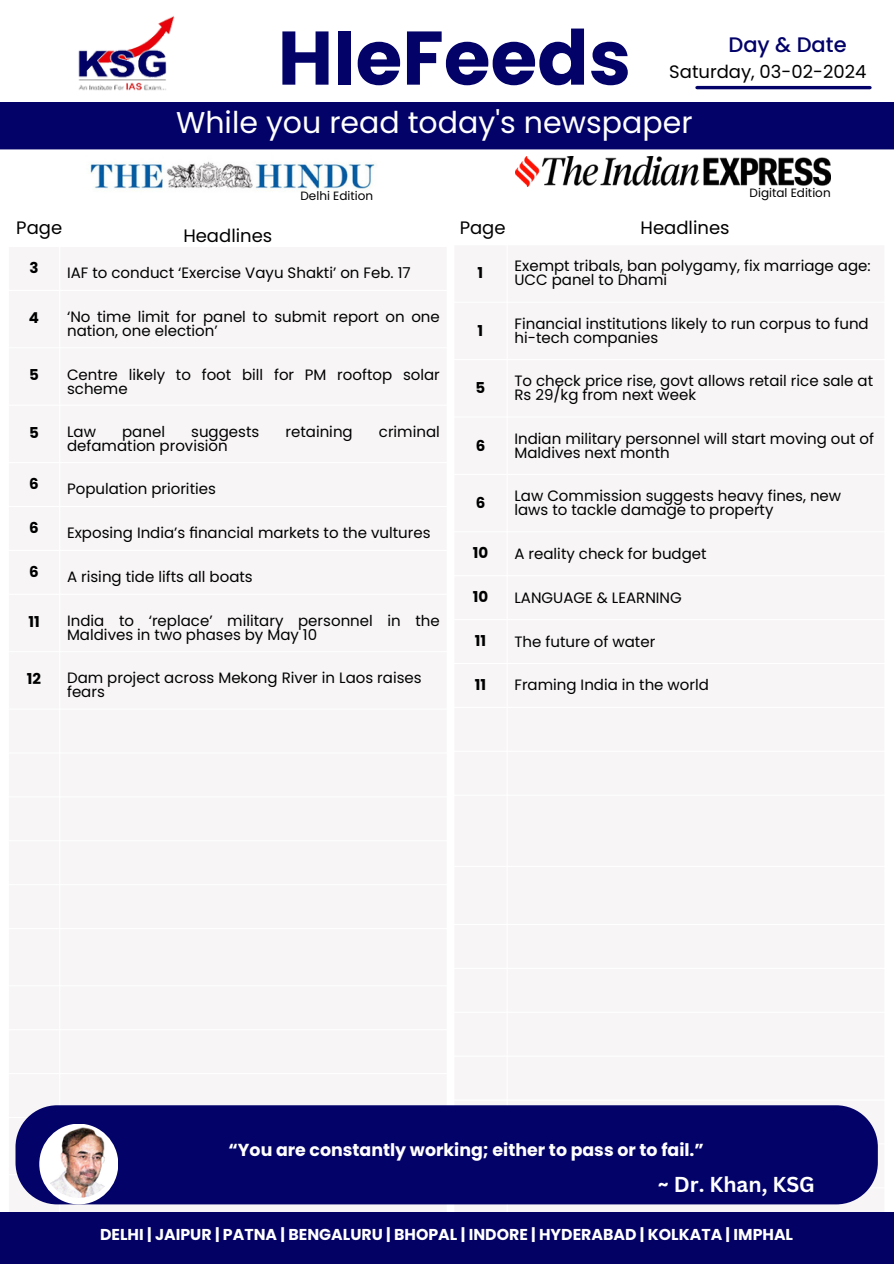
<style>
.page{position:relative;width:894px;height:1264px;background:#fff}
.page>*{position:absolute;margin:0;border:0;box-sizing:border-box;transform-origin:0 0}
.t1{font:700 75.75px "Poppins";color:#030268}
.t2{font:30px "Poppins";color:#fff}
.t3{font:700 21px "Canva Sans";color:#fff}
.t4{font:500 21px "Poppins";color:#030268}
.t5{font:18px "Poppins";color:#000}
.t6{font:700 17.4px "Poppins";color:#fff}
.t7{font:700 15.75px "Poppins";color:#fff}
.t8{font:15px/14px "Poppins";color:#000}
.t9{font:700 15px "Poppins";color:#000}
.t10{font:12px "Poppins";color:#000}
</style>
<div class="page">
<img style="left:515px;top:156px;width:315px;height:30px">
<div style="left:15px;top:1105px;width:862px;height:99px;background:#030268"></div>
<div style="left:39px;top:1123px;width:79px;height:81px;background:#fff;border-radius:50%"></div>
<img style="left:43px;top:1126px;width:71px;height:71px;border-radius:50%">
<img style="left:78px;top:16px;width:97px;height:75px">
<div style="left:0;top:102px;width:893px;height:47px;background:#030268"></div>
<hr style="left:696px;top:86px;width:173px;height:3px;background:#030268">
<img style="left:89px;top:161px;width:286px;height:30px">
<div style="left:0;top:1211px;width:893px;height:52px;background:#030163"></div>
<p class="t1" style="left:277px;top:5px;width:355px">HIeFeeds</p>
<p class="t2" style="left:176px;top:101px;width:518px">While you read today's newspaper</p>
<p class="t4" style="left:728px;top:30px;width:120px">Day &amp; Date</p>
<p class="t5" style="left:669px;top:59px;width:198px">Saturday, 03-02-2024</p>
<p class="t10" style="left:300px;top:188px;width:74px">Delhi Edition</p>
<p class="t5" style="left:16px;top:215px;width:47px">Page</p>
<p class="t5" style="left:459px;top:215px;width:47px">Page</p>
<p class="t5" style="left:640px;top:215px;width:90px">Headlines</p>
<p class="t5" style="left:183px;top:223px;width:90px">Headlines</p>
<h4 class="t10" style="left:749px;top:184px;width:83px">Digital Edition</h4>
<h1 class="t9" style="left:29px;top:257px;width:11px">3</h1>
<h3 class="t8" style="left:67px;top:266px;width:345px">IAF to conduct ‘Exercise Vayu Shakti’ on Feb. 17</h3>
<h5 class="t9" style="left:29px;top:307px;width:12px">4</h5>
<h2 class="t8" style="left:67px;top:310px;width:374px">‘No time limit for panel to submit report on one nation, one election’</h2>
<p class="t9" style="left:29px;top:364px;width:11px">5</p>
<p class="t8" style="left:67px;top:367px;width:374px">Centre likely to foot bill for PM rooftop solar scheme</p>
<p class="t9" style="left:29px;top:422px;width:11px">5</p>
<p class="t8" style="left:67px;top:424px;width:30px">Law</p>
<p class="t8" style="left:122px;top:424px;width:44px">panel</p>
<p class="t8" style="left:191px;top:424px;width:70px">suggests</p>
<p class="t8" style="left:285px;top:424px;width:69px">retaining</p>
<p class="t8" style="left:379px;top:424px;width:62px">criminal</p>
<p class="t8" style="left:67px;top:438px;width:162px">defamation provision</p>
<h5 class="t9" style="left:29px;top:473px;width:11px">6</h5>
<h5 class="t8" style="left:67px;top:482px;width:150px">Population priorities</h5>
<h5 class="t9" style="left:29px;top:517px;width:11px">6</h5>
<h5 class="t8" style="left:67px;top:526px;width:365px">Exposing India’s financial markets to the vultures</h5>
<p class="t9" style="left:29px;top:561px;width:11px">6</p>
<p class="t8" style="left:67px;top:570px;width:187px">A rising tide lifts all boats</p>
<p class="t9" style="left:28px;top:611px;width:13px">11</p>
<p class="t8" style="left:67px;top:613px;width:374px">India to ‘replace’ military personnel in the<br>Maldives in two phases by May 10</p>
<p class="t9" style="left:27px;top:668px;width:16px">12</p>
<p class="t8" style="left:67px;top:671px;width:356px">Dam project across Mekong River in Laos raises fears</p>
<p class="t9" style="left:477px;top:262px;width:7px">1</p>
<p class="t8" style="left:514px;top:259px;width:357px">Exempt tribals, ban polygamy, fix marriage age:<br>UCC panel to Dhami</p>
<p class="t9" style="left:477px;top:320px;width:7px">1</p>
<p class="t8" style="left:514px;top:316px;width:355px">Financial institutions likely to run corpus to fund hi-tech companies</p>
<p class="t9" style="left:475px;top:377px;width:11px">5</p>
<p class="t8" style="left:514px;top:374px;width:360px">To check price rise, govt allows retail rice sale at<br>Rs 29/kg from next week</p>
<p class="t9" style="left:475px;top:435px;width:11px">6</p>
<p class="t8" style="left:514px;top:431px;width:361px">Indian military personnel will start moving out of<br>Maldives next month</p>
<p class="t9" style="left:475px;top:492px;width:11px">6</p>
<p class="t8" style="left:514px;top:489px;width:328px">Law Commission suggests heavy fines, new laws to tackle damage to property</p>
<p class="t9" style="left:472px;top:542px;width:17px">10</p>
<p class="t8" style="left:514px;top:547px;width:193px">A reality check for budget</p>
<p class="t9" style="left:472px;top:586px;width:17px">10</p>
<p class="t8" style="left:514px;top:591px;width:169px">LANGUAGE &amp; LEARNING</p>
<p class="t9" style="left:474px;top:630px;width:13px">11</p>
<p class="t8" style="left:514px;top:635px;width:142px">The future of water</p>
<p class="t9" style="left:474px;top:674px;width:13px">11</p>
<p class="t8" style="left:514px;top:678px;width:196px">Framing India in the world</p>
<p class="t6" style="left:228px;top:1137px;width:476px">“You are constantly working; either to pass or to fail.”</p>
<p class="t3" style="left:657px;top:1169px;width:158px">~ Dr. Khan, KSG</p>
<p class="t7" style="left:100px;top:1223px;width:694px">DELHI | JAIPUR | PATNA | BENGALURU | BHOPAL | INDORE | HYDERABAD | KOLKATA | IMPHAL</p>
</div>
